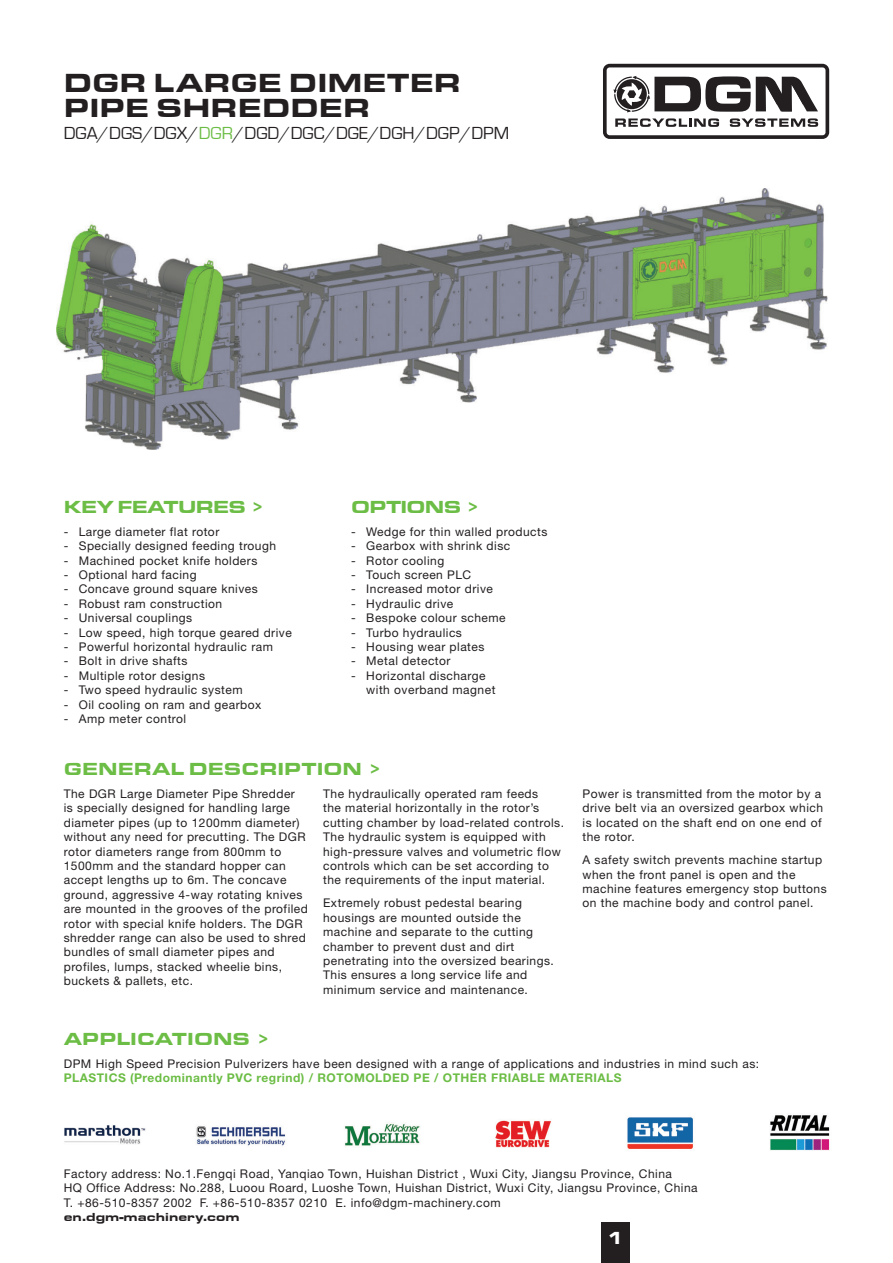
<style>
.page{position:relative;width:893px;height:1263px;background:#fff}
.page>*{position:absolute;margin:0;border:0;box-sizing:border-box;transform-origin:0 0}
.t1{font:27px/24.9px "Eurostar Black Extended";color:#231f20}
.t2{font:18px "Eurostile";color:#231f20}
.t3{font:18px "Eurostar Black Extended";color:#6cbd45}
.t4{font:18px "Eurostar Black Extended";letter-spacing:-.04em;color:#6cbd45}
.t5{font:18px "Eurostar Black Extended";color:#fff}
.t6{font:12px/14.4px "Helvetica Neue LT Std";letter-spacing:.04em;color:#231f20}
.t7{font:700 12px "Helvetica Neue LT Std";letter-spacing:.04em;color:#6cbd45}
.t8{font:12px "Eurostar Black Extended";color:#231f20}
.s1{color:#6cbd45}
</style>
<div class="page">
<svg style="left:603px;top:64px;width:226px;height:75px"></svg>
<div style="left:601px;top:1222px;width:29px;height:41px;background:#231f20"></div>
<img style="left:56px;top:188px;width:772px;height:261px">
<img style="left:64px;top:1115px;width:766px;height:36px">
<h1 class="t1" style="left:64px;top:70px;width:399px">DGR LARGE DIMETER<br>PIPE SHREDDER</h1>
<h2 class="t2" style="left:64px;top:123px;width:447px">DGA/DGS/DGX/<span class="s1">DGR</span>/DGD/DGC/DGE/DGH/DGP/DPM</h2>
<h2 class="t4" style="left:64px;top:496px;width:204px">KEY FEATURES &gt;</h2>
<p class="t6" style="left:64px;top:524px;width:157px">- Large diameter flat rotor</p>
<p class="t6" style="left:64px;top:539px;width:214px">- Specially designed feeding trough</p>
<p class="t6" style="left:64px;top:553px;width:195px">- Machined pocket knife holders</p>
<p class="t6" style="left:64px;top:567px;width:134px">- Optional hard facing</p>
<p class="t6" style="left:64px;top:582px;width:196px">- Concave ground square knives</p>
<p class="t6" style="left:64px;top:596px;width:160px">- Robust ram construction</p>
<p class="t6" style="left:64px;top:611px;width:130px">- Universal couplings</p>
<p class="t6" style="left:64px;top:625px;width:230px">- Low speed, high torque geared drive</p>
<p class="t6" style="left:64px;top:639px;width:211px">- Powerful horizontal hydraulic ram</p>
<p class="t6" style="left:64px;top:654px;width:125px">- Bolt in drive shafts</p>
<p class="t6" style="left:64px;top:668px;width:143px">- Multiple rotor designs</p>
<p class="t6" style="left:64px;top:683px;width:180px">- Two speed hydraulic system</p>
<p class="t6" style="left:64px;top:697px;width:199px">- Oil cooling on ram and gearbox</p>
<p class="t6" style="left:64px;top:711px;width:124px">- Amp meter control</p>
<h2 class="t4" style="left:351px;top:496px;width:132px">OPTIONS &gt;</h2>
<p class="t6" style="left:351px;top:524px;width:198px">- Wedge for thin walled products</p>
<p class="t6" style="left:351px;top:539px;width:160px">- Gearbox with shrink disc</p>
<p class="t6" style="left:351px;top:553px;width:94px">- Rotor cooling</p>
<p class="t6" style="left:351px;top:567px;width:122px">- Touch screen PLC</p>
<p class="t6" style="left:351px;top:582px;width:143px">- Increased motor drive</p>
<p class="t6" style="left:351px;top:596px;width:103px">- Hydraulic drive</p>
<p class="t6" style="left:351px;top:611px;width:156px">- Bespoke colour scheme</p>
<p class="t6" style="left:351px;top:625px;width:112px">- Turbo hydraulics</p>
<p class="t6" style="left:351px;top:639px;width:135px">- Housing wear plates</p>
<p class="t6" style="left:351px;top:654px;width:101px">- Metal detector</p>
<p class="t6" style="left:366px;top:668px;width:131px;text-indent:-15px">- Horizontal discharge with overband magnet</p>
<h2 class="t3" style="left:64px;top:758px;width:321px">GENERAL DESCRIPTION &gt;</h2>
<p class="t6" style="left:64px;top:786px;width:246px">The DGR Large Diameter Pipe Shredder<br>is specially designed for handling large diameter pipes (up to 1200mm diameter) without any need for precutting. The DGR rotor diameters range from 800mm to 1500mm and the standard hopper can accept lengths up to 6m. The concave ground, aggressive 4-way rotating knives are mounted in the grooves of the profiled rotor with special knife holders. The DGR shredder range can also be used to shred bundles of small diameter pipes and profiles, lumps, stacked wheelie bins, buckets &amp; pallets, etc.</p>
<p class="t6" style="left:323px;top:786px;width:242px">The hydraulically operated ram feeds<br>the material horizontally in the rotor’s cutting chamber by load-related controls.<br>The hydraulic system is equipped with high-pressure valves and volumetric flow controls which can be set according to the requirements of the input material.</p>
<p class="t6" style="left:323px;top:896px;width:232px">Extremely robust pedestal bearing housings are mounted outside the machine and separate to the cutting chamber to prevent dust and dirt penetrating into the oversized bearings.<br>This ensures a long service life and minimum service and maintenance.</p>
<p class="t6" style="left:583px;top:786px;width:242px">Power is transmitted from the motor by a drive belt via an oversized gearbox which is located on the shaft end on one end of the rotor.</p>
<p class="t6" style="left:583px;top:852px;width:246px">A safety switch prevents machine startup when the front panel is open and the machine features emergency stop buttons on the machine body and control panel.</p>
<h2 class="t3" style="left:64px;top:1028px;width:210px">APPLICATIONS &gt;</h2>
<p class="t6" style="left:64px;top:1056px;width:697px">DPM High Speed Precision Pulverizers have been designed with a range of applications and industries in mind such as:</p>
<p class="t7" style="left:64px;top:1071px;width:559px">PLASTICS (Predominantly PVC regrind) / ROTOMOLDED PE / OTHER FRIABLE MATERIALS</p>
<p class="t6" style="left:64px;top:1166px;width:635px">Factory address: No.1.Fengqi Road, Yanqiao Town, Huishan District , Wuxi City, Jiangsu Province, China<br>HQ Office Address: No.288, Luoou Roard, Luoshe Town, Huishan District, Wuxi City, Jiangsu Province, China<br>T. +86-510-8357 2002 F. +86-510-8357 0210 E. info@dgm-machinery.com</p>
<p class="t8" style="left:64px;top:1210px;width:178px">en.dgm-machinery.com</p>
<h2 class="t5" style="left:607px;top:1226px;width:19px">1</h2>
</div>
